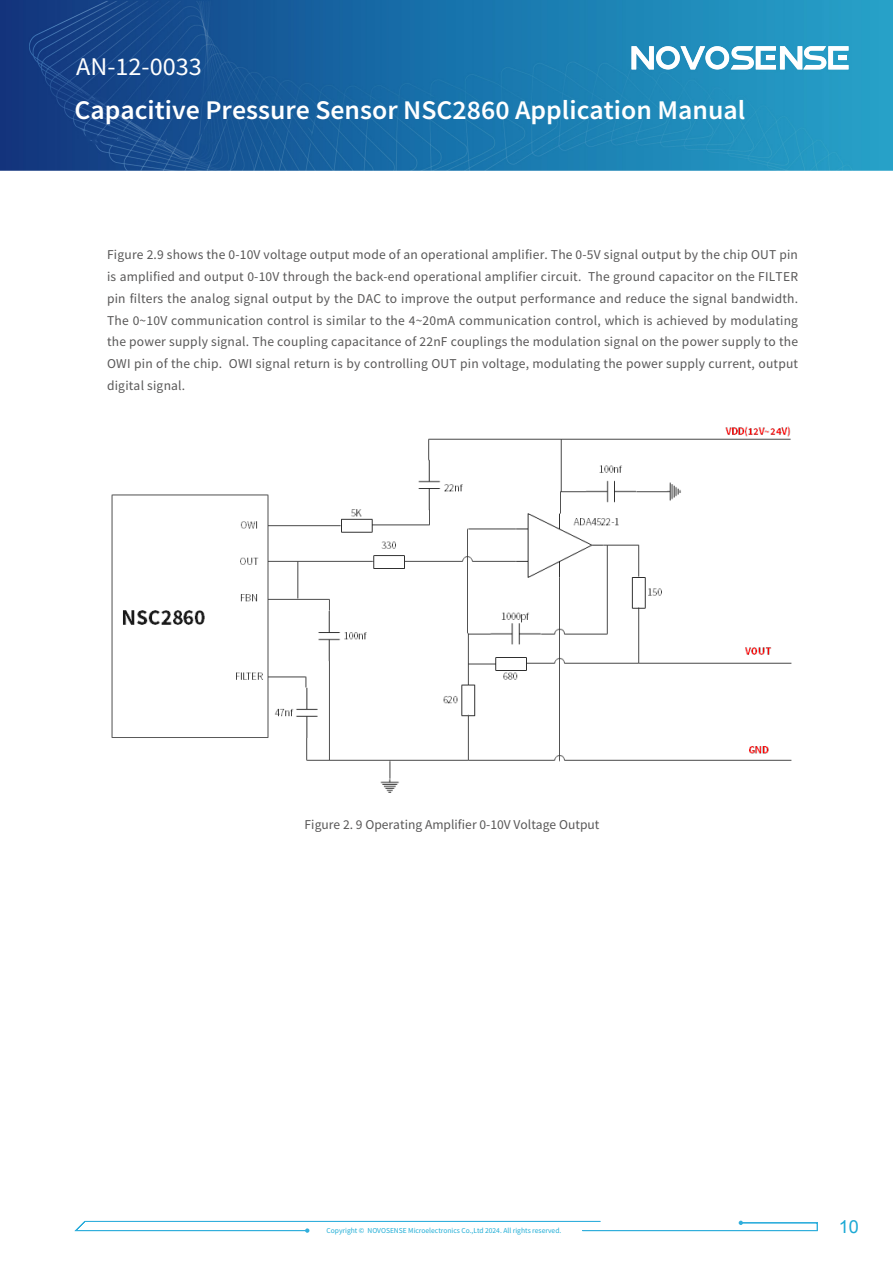
<style>
.page{position:relative;width:893px;height:1263px;background:#fff}
.page>*{position:absolute;margin:0;border:0;box-sizing:border-box;transform-origin:0 0}
.t1{font:600 27px "Source Sans Pro";color:#fff}
.t2{font:25.5px "Source Sans Pro";color:#fff}
.t3{font:18px "Arial";color:#1ca9d4}
.t4{font:13.5px/21.8px "Source Sans Pro";letter-spacing:.015em;color:#585757;text-align:justify}
.t5{font:7.5px "Source Sans Pro";color:#1eadd6}
</style>
<div class="page">
<img style="left:0;top:0;width:893px;height:170px">
<svg style="left:632px;top:46px;width:216px;height:23px"></svg>
<svg style="left:74px;top:1221px;width:744px;height:12px"></svg>
<img style="left:111px;top:426px;width:681px;height:366px">
<h2 class="t2" style="left:76px;top:51px;width:127px">AN-12-0033</h2>
<h1 class="t1" style="left:74px;top:92px;width:672px">Capacitive Pressure Sensor NSC2860 Application Manual</h1>
<p class="t4" style="left:107px;top:244px;width:693px">Figure 2.9 shows the 0-10V voltage output mode of an operational amplifier. The 0-5V signal output by the chip OUT pin is amplified and output 0-10V through the back-end operational amplifier circuit. The ground capacitor on the FILTER pin filters the analog signal output by the DAC to improve the output performance and reduce the signal bandwidth.<br>The 0~10V communication control is similar to the 4~20mA communication control, which is achieved by modulating the power supply signal. The coupling capacitance of 22nF couplings the modulation signal on the power supply to the OWI pin of the chip. OWI signal return is by controlling OUT pin voltage, modulating the power supply current, output digital signal.</p>
<p class="t4" style="left:305px;top:814px;width:296px">Figure 2. 9 Operating Amplifier 0-10V Voltage Output</p>
<p class="t5" style="left:327px;top:1226px;width:236px">Copyright © NOVOSENSE Microelectronics Co.,Ltd 2024. All rights reserved.</p>
<h3 class="t3" style="left:839px;top:1215px;width:22px">10</h3>
</div>
